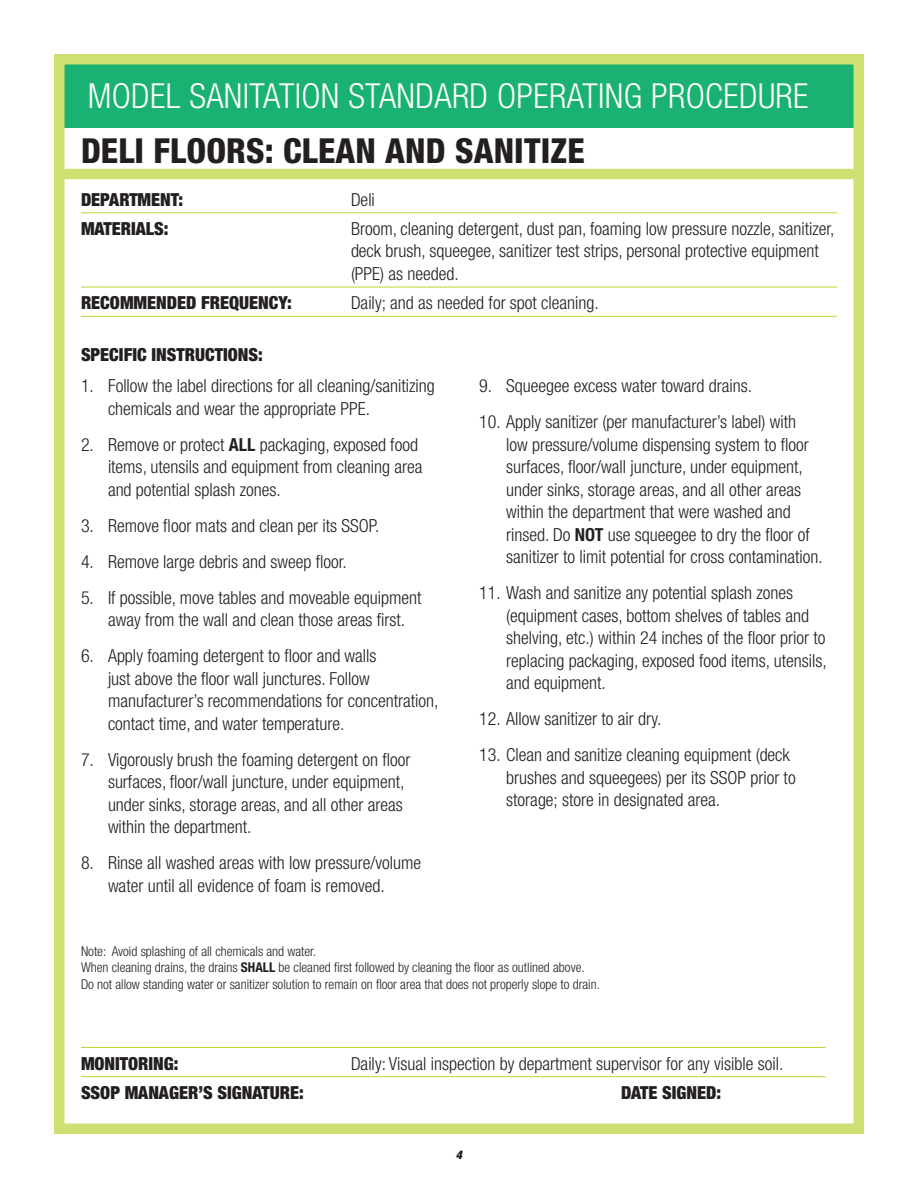
<style>
.page{position:relative;width:918px;height:1188px;background:#fff}
.page>*{position:absolute;margin:0;border:0;box-sizing:border-box;transform-origin:0 0}
.t1{font:300 condensed 34.5px "Helvetica Neue";letter-spacing:.12em;color:#fff}
.t2{font:800 condensed 34.5px "Helvetica Neue";letter-spacing:.005em;color:#231f20}
.t3{font:300 condensed 18px/22.5px "Helvetica Neue";color:#231f20}
.t4{font:900 condensed 18px "Helvetica Neue";color:#231f20}
.t5{font:300 condensed 13.5px/16.5px "Helvetica Neue";color:#231f20}
.t6{font:italic 900 condensed 12px "Helvetica Neue";color:#231f20}
.s1{font-weight:700}
</style>
<div class="page">
<div style="left:54px;top:61px;width:810px;height:67px;background:#19b273"></div>
<div style="left:54px;top:54px;width:810px;height:1080px;border:10px solid #d0df71"></div>
<hr style="left:81px;top:212px;width:756px;height:1px;background:#bed630">
<hr style="left:81px;top:287px;width:756px;height:1px;background:#bed630">
<hr style="left:81px;top:316px;width:756px;height:1px;background:#bed630">
<div style="left:54px;top:169px;width:810px;height:10px;background:#d0df71"></div>
<hr style="left:81px;top:1047px;width:745px;height:1px;background:#bed630">
<hr style="left:81px;top:1076px;width:745px;height:1px;background:#bed630">
<h1 class="t1" style="left:88px;top:76px;width:722px">Model Sanitation Standard Operating Procedure</h1>
<h1 class="t2" style="left:81px;top:129px;width:505px">DELI FLOORS: CLEAN AND SANITIZE</h1>
<p class="t4" style="left:81px;top:188px;width:104px">DEPARTMENT:</p>
<p class="t3" style="left:351px;top:188px;width:25px">Deli</p>
<p class="t4" style="left:81px;top:217px;width:89px">MATERIALS:</p>
<p class="t3" style="left:351px;top:217px;width:485px">Broom, cleaning detergent, dust pan, foaming low pressure nozzle, sanitizer, deck brush, squeegee, sanitizer test strips, personal protective equipment (PPE) as needed.</p>
<p class="t4" style="left:81px;top:292px;width:212px">RECOMMENDED FREQUENCY:</p>
<p class="t3" style="left:351px;top:291px;width:249px">Daily; and as needed for spot cleaning.</p>
<p class="t4" style="left:81px;top:343px;width:183px">SPECIFIC INSTRUCTIONS:</p>
<p class="t3" style="left:108px;top:375px;width:328px;text-indent:-27px">1. Follow the label directions for all cleaning/sanitizing chemicals and wear the appropriate PPE.</p>
<p class="t3" style="left:108px;top:433px;width:316px;text-indent:-27px">2. Remove or protect <span class="s1">ALL</span> packaging, exposed food items, utensils and equipment from cleaning area and potential splash zones.</p>
<p class="t3" style="left:81px;top:514px;width:300px">3. Remove floor mats and clean per its SSO P.</p>
<p class="t3" style="left:81px;top:550px;width:267px">4. Remove large debris and sweep floor.</p>
<p class="t3" style="left:81px;top:586px;width:342px;text-align:center">5. If possible, move tables and moveable equipment away from the wall and clean those areas first.</p>
<p class="t3" style="left:108px;top:645px;width:332px;text-indent:-27px">6. Apply foaming detergent to floor and walls<br>just above the floor wall junctures. Follow manufacturer’s recommendations for concentration, contact time, and water temperature.</p>
<p class="t3" style="left:108px;top:748px;width:304px;text-indent:-27px">7. Vigorously brush the foaming detergent on floor surfaces, floor/wall juncture, under equipment, under sinks, storage areas, and all other areas within the department.</p>
<p class="t3" style="left:81px;top:852px;width:342px;text-align:center">8. Rinse all washed areas with low pressure/volume water until all evidence of foam is removed.</p>
<p class="t3" style="left:479px;top:375px;width:274px">9. Squeegee excess water toward drains.</p>
<p class="t3" style="left:506px;top:411px;width:318px;text-indent:-27px">10. Apply sanitizer (per manufacturer’s label) with<br>low pressure/volume dispensing system to floor surfaces, floor/wall juncture, under equipment, under sinks, storage areas, and all other areas within the department that were washed and rinsed. Do <span class="s1">NOT</span> use squeegee to dry the floor of sanitizer to limit potential for cross contamination.</p>
<p class="t3" style="left:506px;top:582px;width:322px;text-indent:-27px">11. Wash and sanitize any potential splash zones (equipment cases, bottom shelves of tables and shelving, etc.) within 24 inches of the floor prior to replacing packaging, exposed food items, utensils, and equipment.</p>
<p class="t3" style="left:479px;top:708px;width:184px">12. Allow sanitizer to air dry.</p>
<p class="t3" style="left:506px;top:744px;width:291px;text-indent:-27px">13. Clean and sanitize cleaning equipment (deck brushes and squeegees) per its SSO P prior to storage; store in designated area.</p>
<p class="t5" style="left:81px;top:943px;width:521px">Note: Avoid splashing of all chemicals and water.<br>When cleaning drains, the drains <span class="s1">SHALL</span> be cleaned first followed by cleaning the floor as outlined above.<br>Do not allow standing water or sanitizer solution to remain on floor area that does not properly slope to drain.</p>
<p class="t4" style="left:81px;top:1052px;width:99px">MONITORING:</p>
<p class="t3" style="left:351px;top:1052px;width:434px">Daily: Visual inspection by department supervisor for any visible soil.</p>
<p class="t4" style="left:81px;top:1081px;width:224px">SSOP MANAGER’S SIGNATURE:</p>
<p class="t4" style="left:621px;top:1081px;width:102px">DATE SIGNED:</p>
<p class="t6" style="left:456px;top:1147px;width:8px">4</p>
</div>
